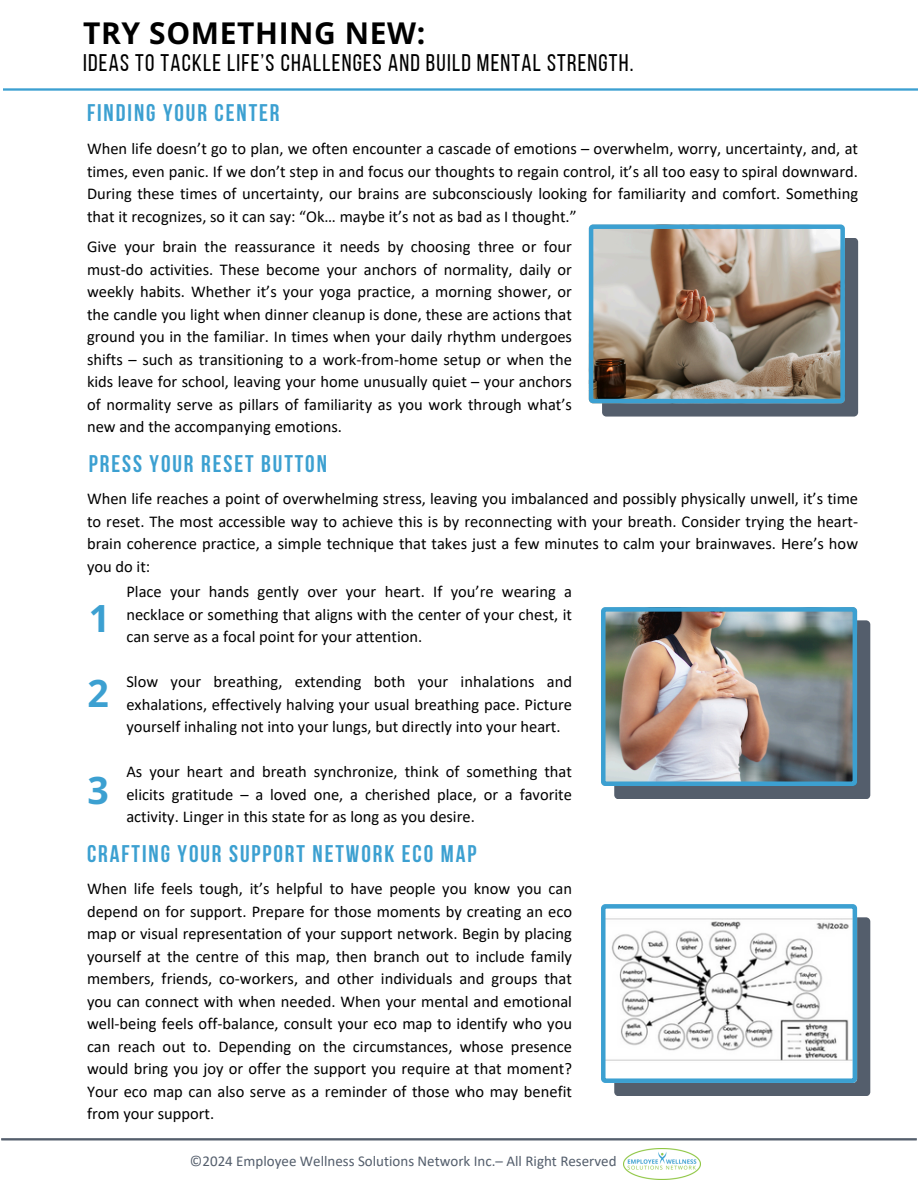
<style>
.page{position:relative;width:918px;height:1188px;background:#fff}
.page>*{position:absolute;margin:0;border:0;box-sizing:border-box;transform-origin:0 0}
.t1{font:700 37.5px "Open Sans";color:#3ca0d1}
.t2{font:700 30px "Open Sans";letter-spacing:.02em;color:#000}
.t3{font:700 24px "Bebas Neue";letter-spacing:.08em;color:#3ca0d1}
.t4{font:24px "Bebas Neue";letter-spacing:.05em;color:#000}
.t5{font:16.5px/22.5px "Calibri";color:#000;text-align:justify}
.t6{font:15px "Calibri";color:#545e6c}
</style>
<div class="page">
<img style="left:624px;top:1148px;width:76px;height:32px">
<svg style="left:1px;top:1138px;width:916px;height:3px;background:#79818c"></svg>
<svg style="left:3px;top:88px;width:915px;height:3px;background:#67b4db"></svg>
<div style="left:614px;top:620px;width:256px;height:179px;background:#545e6c;border-radius:4px"></div>
<img style="left:601px;top:607px;width:256px;height:179px">
<div style="left:614px;top:917px;width:256px;height:179px;background:#545e6c;border-radius:4px"></div>
<svg style="left:601px;top:904px;width:256px;height:179px;background:#dce4e8"></svg>
<div style="left:602px;top:238px;width:256px;height:179px;background:#545e6c;border-radius:4px"></div>
<img style="left:589px;top:224px;width:256px;height:179px">
<h1 class="t2" style="left:83px;top:12px;width:344px">TRY SOMETHING NEW:</h1>
<h2 class="t4" style="left:83px;top:53px;width:552px">IDEAS TO TACKLE LIFE’S CHALLENGES AND BUILD MENTAL STRENGTH.</h2>
<h3 class="t3" style="left:87px;top:103px;width:194px">FINDING YOUR CENTER</h3>
<p class="t5" style="left:87px;top:139px;width:773px">When life doesn’t go to plan, we often encounter a cascade of emotions – overwhelm, worry, uncertainty, and, at times, even panic. If we don’t step in and focus our thoughts to regain control, it’s all too easy to spiral downward.<br>During these times of uncertainty, our brains are subconsciously looking for familiarity and comfort. Something that it recognizes, so it can say: “Ok… maybe it’s not as bad as I thought.”</p>
<p class="t5" style="left:87px;top:237px;width:487px">Give your brain the reassurance it needs by choosing three or four must-do activities. These become your anchors of normality, daily or weekly habits. Whether it’s your yoga practice, a morning shower, or the candle you light when dinner cleanup is done, these are actions that ground you in the familiar. In times when your daily rhythm undergoes shifts – such as transitioning to a work-from-home setup or when the kids leave for school, leaving your home unusually quiet – your anchors of normality serve as pillars of familiarity as you work through what’s new and the accompanying emotions.</p>
<p class="t3" style="left:89px;top:454px;width:240px">PRESS YOUR RESET BUTTON</p>
<p class="t5" style="left:87px;top:489px;width:773px">When life reaches a point of overwhelming stress, leaving you imbalanced and possibly physically unwell, it’s time to reset. The most accessible way to achieve this is by reconnecting with your breath. Consider trying the heart&shy;brain coherence practice, a simple technique that takes just a few minutes to calm your brainwaves. Here’s how you do it:</p>
<p class="t5" style="left:126px;top:582px;width:447px">Place your hands gently over your heart. If you’re wearing a necklace or something that aligns with the center of your chest, it can serve as a focal point for your attention.</p>
<h3 class="t5" style="left:126px;top:672px;width:447px">Slow your breathing, extending both your inhalations and exhalations, effectively halving your usual breathing pace. Picture yourself inhaling not into your lungs, but directly into your heart.</h3>
<p class="t5" style="left:126px;top:762px;width:447px">As your heart and breath synchronize, think of something that elicits gratitude – a loved one, a cherished place, or a favorite activity. Linger in this state for as long as you desire.</p>
<p class="t1" style="left:89px;top:592px;width:23px">1</p>
<p class="t1" style="left:87px;top:667px;width:23px">2</p>
<p class="t1" style="left:87px;top:764px;width:23px">3</p>
<h3 class="t3" style="left:87px;top:844px;width:391px">CRAFTING YOUR SUPPORT NETWORK ECO MAP</h3>
<p class="t5" style="left:87px;top:879px;width:487px">When life feels tough, it’s helpful to have people you know you can depend on for support. Prepare for those moments by creating an eco map or visual representation of your support network. Begin by placing yourself at the centre of this map, then branch out to include family members, friends, co-workers, and other individuals and groups that you can connect with when needed. When your mental and emotional well-being feels off-balance, consult your eco map to identify who you can reach out to. Depending on the circumstances, whose presence would bring you joy or offer the support you require at that moment?<br>Your eco map can also serve as a reminder of those who may benefit from your support.</p>
<p class="t6" style="left:190px;top:1155px;width:428px">©2024 Employee Wellness Solutions Network Inc.– All Right Reserved</p>
</div>
